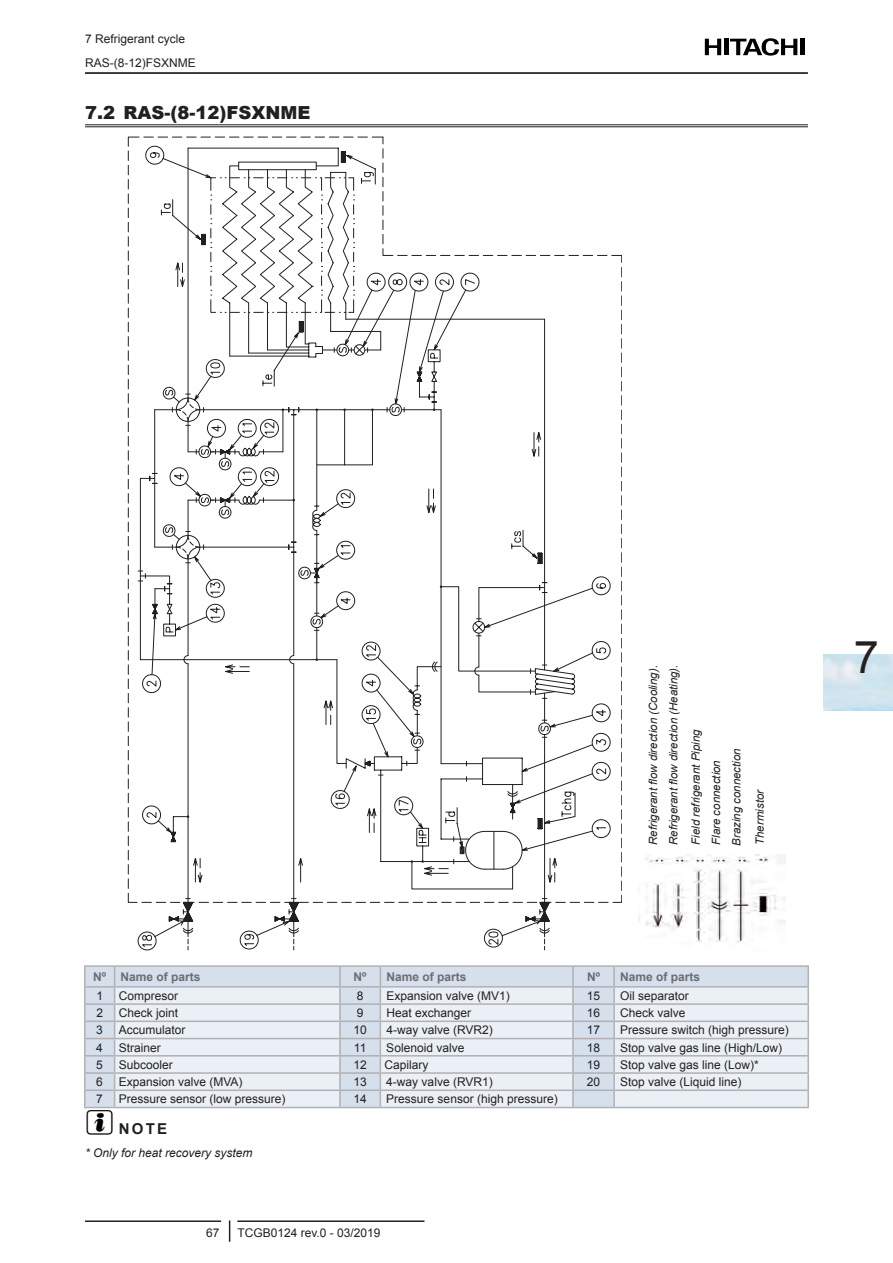
<style>
.page{position:relative;width:893px;height:1263px;background:#fff}
.page>*{position:absolute;margin:0;border:0;box-sizing:border-box;transform-origin:0 0}
.t1{font:45px "Arial";color:#231f20}
.t2{font:900 18px "Arial";color:#231f20}
.t3{font:700 15px "Arial";color:#231f20}
.TABLA_Interior_Izqui{font:12px/24px "Arial";color:#231f20}
.TABLA_Cabecera_Centr{font:700 12px "Arial";color:#6c6d70}
.TABLA_Interior_Centr{font:12px "Arial";color:#231f20}
.AVISOS_Texto{font:italic 12px "Arial";color:#231f20}
.t4{font:italic 11.4px/20.2px "Arial";color:#231f20}
.s1{font-family:"Hape Avisos";font-weight:400;font-size:30px;color:#000}
</style>
<div class="page">
<hr style="left:85px;top:72px;width:723px;height:2px;background:#000">
<hr style="left:801px;top:39px;width:4px;height:16px;background:#000">
<svg style="left:705px;top:39px;width:16px;height:16px"></svg>
<hr style="left:724px;top:39px;width:4px;height:16px;background:#000">
<svg style="left:730px;top:38px;width:67px;height:18px"></svg>
<hr style="left:85px;top:1220px;width:136px;height:2px;background:#231f20">
<hr style="left:237px;top:1220px;width:187px;height:2px;background:#231f20">
<svg style="left:229px;top:1220px;width:1px;height:22px"></svg>
<hr style="left:85px;top:124px;width:723px;height:1px;background:#231f20">
<hr style="left:85px;top:126px;width:723px;height:1px;background:#231f20">
<img style="left:639px;top:854px;width:147px;height:89px">
<svg style="left:138px;top:137px;width:484px;height:814px"></svg>
<svg style="left:147px;top:152px;width:328px;height:666px"></svg>
<svg style="left:175px;top:848px;width:382px;height:39px"></svg>
<svg style="left:161px;top:155px;width:414px;height:693px"></svg>
<div style="left:85px;top:967px;width:722px;height:140px;background:#d5e0ec"></div>
<svg style="left:115px;top:987px;width:692px;height:120px;background:#e6ecf2"></svg>
<hr style="left:340px;top:986px;width:40px;height:1px;background:#b2b0b2">
<hr style="left:573px;top:986px;width:41px;height:1px;background:#b2b0b2">
<hr style="left:84px;top:1003px;width:31px;height:2px;background:#b2b0b2">
<hr style="left:115px;top:1003px;width:225px;height:2px;background:#b2b0b2">
<hr style="left:340px;top:1003px;width:40px;height:2px;background:#b2b0b2">
<hr style="left:380px;top:1003px;width:193px;height:2px;background:#b2b0b2">
<hr style="left:573px;top:1003px;width:41px;height:2px;background:#b2b0b2">
<hr style="left:614px;top:1003px;width:195px;height:2px;background:#b2b0b2">
<hr style="left:84px;top:1020px;width:31px;height:2px;background:#b2b0b2">
<hr style="left:115px;top:1020px;width:225px;height:2px;background:#b2b0b2">
<hr style="left:340px;top:1020px;width:40px;height:2px;background:#b2b0b2">
<hr style="left:380px;top:1020px;width:193px;height:2px;background:#b2b0b2">
<hr style="left:573px;top:1020px;width:41px;height:2px;background:#b2b0b2">
<hr style="left:614px;top:1020px;width:195px;height:2px;background:#b2b0b2">
<hr style="left:84px;top:1038px;width:31px;height:1px;background:#b2b0b2">
<hr style="left:115px;top:1038px;width:225px;height:1px;background:#b2b0b2">
<hr style="left:340px;top:1038px;width:40px;height:1px;background:#b2b0b2">
<hr style="left:380px;top:1038px;width:193px;height:1px;background:#b2b0b2">
<hr style="left:84px;top:1055px;width:31px;height:1px;background:#b2b0b2">
<hr style="left:115px;top:1055px;width:225px;height:1px;background:#b2b0b2">
<hr style="left:340px;top:1055px;width:40px;height:1px;background:#b2b0b2">
<hr style="left:380px;top:1055px;width:193px;height:1px;background:#b2b0b2">
<hr style="left:573px;top:1055px;width:41px;height:1px;background:#b2b0b2">
<hr style="left:614px;top:1055px;width:195px;height:1px;background:#b2b0b2">
<hr style="left:84px;top:1072px;width:31px;height:2px;background:#b2b0b2">
<hr style="left:115px;top:1072px;width:225px;height:2px;background:#b2b0b2">
<hr style="left:340px;top:1072px;width:40px;height:2px;background:#b2b0b2">
<hr style="left:380px;top:1072px;width:193px;height:2px;background:#b2b0b2">
<hr style="left:84px;top:1089px;width:31px;height:2px;background:#b2b0b2">
<hr style="left:115px;top:1089px;width:225px;height:2px;background:#b2b0b2">
<hr style="left:340px;top:1089px;width:40px;height:2px;background:#b2b0b2">
<hr style="left:380px;top:1089px;width:193px;height:2px;background:#b2b0b2">
<hr style="left:573px;top:1089px;width:41px;height:2px;background:#b2b0b2">
<hr style="left:614px;top:1089px;width:195px;height:2px;background:#b2b0b2">
<hr style="left:84px;top:1107px;width:31px;height:1px;background:#b2b0b2">
<hr style="left:340px;top:1107px;width:40px;height:1px;background:#b2b0b2">
<hr style="left:573px;top:1107px;width:41px;height:1px;background:#b2b0b2">
<hr style="left:614px;top:1107px;width:195px;height:1px;background:#b2b0b2">
<hr style="left:115px;top:965px;width:225px;height:2px;background:#b2b0b2">
<hr style="left:380px;top:965px;width:193px;height:2px;background:#b2b0b2">
<hr style="left:614px;top:965px;width:195px;height:2px;background:#b2b0b2">
<hr style="left:84px;top:986px;width:31px;height:1px;background:#b2b0b2">
<hr style="left:84px;top:965px;width:31px;height:2px;background:#b2b0b2">
<svg style="left:84px;top:967px;width:1px;height:140px"></svg>
<hr style="left:340px;top:965px;width:40px;height:2px;background:#b2b0b2">
<hr style="left:573px;top:965px;width:41px;height:2px;background:#b2b0b2">
<hr style="left:115px;top:986px;width:225px;height:1px;background:#b2b0b2">
<hr style="left:380px;top:986px;width:193px;height:1px;background:#b2b0b2">
<svg style="left:114px;top:967px;width:1px;height:140px"></svg>
<svg style="left:339px;top:967px;width:2px;height:140px"></svg>
<hr style="left:115px;top:1107px;width:225px;height:1px;background:#b2b0b2">
<hr style="left:614px;top:986px;width:195px;height:1px;background:#b2b0b2">
<svg style="left:380px;top:967px;width:1px;height:140px"></svg>
<hr style="left:380px;top:1107px;width:193px;height:1px;background:#b2b0b2">
<hr style="left:573px;top:1038px;width:41px;height:1px;background:#b2b0b2">
<hr style="left:573px;top:1072px;width:41px;height:2px;background:#b2b0b2">
<svg style="left:572px;top:967px;width:2px;height:140px"></svg>
<hr style="left:614px;top:1038px;width:195px;height:1px;background:#b2b0b2">
<hr style="left:614px;top:1072px;width:195px;height:2px;background:#b2b0b2">
<svg style="left:613px;top:967px;width:2px;height:140px"></svg>
<svg style="left:807px;top:967px;width:2px;height:140px"></svg>
<p class="TABLA_Interior_Izqui" style="left:85px;top:27px;width:112px">7 Refrigerant cycle<br>RAS-(8-12)FSXNME</p>
<p class="t2" style="left:85px;top:100px;width:227px">7.2 RAS-(8-12)FSXNME</p>
<p class="t4" style="left:643px;top:845px;width:182px;rotate:-90deg">Refrigerant flow direction (Cooling).<br>Refrigerant flow direction (Heating).</p>
<p class="t4" style="left:686px;top:846px;width:118px;rotate:-90deg">Field refrigerant Piping<br>Flare connection<br>Brazing connection</p>
<p class="t4" style="left:750px;top:845px;width:57px;rotate:-90deg">Thermistor</p>
<p class="TABLA_Cabecera_Centr" style="left:93px;top:968px;width:15px">Nº</p>
<p class="TABLA_Cabecera_Centr" style="left:121px;top:968px;width:82px">Name of parts</p>
<p class="TABLA_Cabecera_Centr" style="left:354px;top:968px;width:15px">Nº</p>
<p class="TABLA_Cabecera_Centr" style="left:386px;top:968px;width:82px">Name of parts</p>
<p class="TABLA_Cabecera_Centr" style="left:587px;top:968px;width:15px">Nº</p>
<p class="TABLA_Cabecera_Centr" style="left:620px;top:968px;width:82px">Name of parts</p>
<p class="TABLA_Interior_Centr" style="left:96px;top:988px;width:8px">1</p>
<p class="TABLA_Interior_Izqui" style="left:119px;top:984px;width:61px">Compresor</p>
<p class="TABLA_Interior_Centr" style="left:357px;top:988px;width:8px">8</p>
<p class="TABLA_Interior_Izqui" style="left:386px;top:984px;width:125px">Expansion valve (MV1)</p>
<p class="TABLA_Interior_Centr" style="left:587px;top:988px;width:15px">15</p>
<p class="TABLA_Interior_Izqui" style="left:620px;top:984px;width:70px">Oil separator</p>
<p class="TABLA_Interior_Centr" style="left:96px;top:1005px;width:8px">2</p>
<p class="TABLA_Interior_Izqui" style="left:119px;top:1001px;width:61px">Check joint</p>
<p class="TABLA_Interior_Centr" style="left:357px;top:1005px;width:8px">9</p>
<p class="TABLA_Interior_Izqui" style="left:386px;top:1001px;width:86px">Heat exchanger</p>
<p class="TABLA_Interior_Centr" style="left:587px;top:1005px;width:15px">16</p>
<p class="TABLA_Interior_Izqui" style="left:620px;top:1001px;width:67px">Check valve</p>
<p class="TABLA_Interior_Centr" style="left:96px;top:1022px;width:8px">3</p>
<p class="TABLA_Interior_Izqui" style="left:119px;top:1018px;width:68px">Accumulator</p>
<p class="TABLA_Interior_Centr" style="left:353px;top:1022px;width:15px">10</p>
<p class="TABLA_Interior_Izqui" style="left:386px;top:1018px;width:108px">4-way valve (RVR2)</p>
<p class="TABLA_Interior_Centr" style="left:587px;top:1022px;width:15px">17</p>
<p class="TABLA_Interior_Izqui" style="left:620px;top:1018px;width:170px">Pressure switch (high pressure)</p>
<p class="TABLA_Interior_Centr" style="left:96px;top:1039px;width:8px">4</p>
<p class="TABLA_Interior_Izqui" style="left:119px;top:1035px;width:44px">Strainer</p>
<p class="TABLA_Interior_Centr" style="left:354px;top:1039px;width:14px">11</p>
<p class="TABLA_Interior_Izqui" style="left:386px;top:1035px;width:80px">Solenoid valve</p>
<p class="TABLA_Interior_Centr" style="left:587px;top:1039px;width:15px">18</p>
<p class="TABLA_Interior_Izqui" style="left:620px;top:1035px;width:164px">Stop valve gas line (High/Low)</p>
<p class="TABLA_Interior_Centr" style="left:96px;top:1057px;width:8px">5</p>
<p class="TABLA_Interior_Izqui" style="left:119px;top:1053px;width:56px">Subcooler</p>
<p class="TABLA_Interior_Centr" style="left:353px;top:1057px;width:15px">12</p>
<p class="TABLA_Interior_Izqui" style="left:385px;top:1053px;width:46px">Capilary</p>
<p class="TABLA_Interior_Centr" style="left:587px;top:1057px;width:15px">19</p>
<p class="TABLA_Interior_Izqui" style="left:620px;top:1053px;width:140px">Stop valve gas line (Low)*</p>
<p class="TABLA_Interior_Centr" style="left:96px;top:1074px;width:8px">6</p>
<p class="TABLA_Interior_Izqui" style="left:119px;top:1070px;width:125px">Expansion valve (MVA)</p>
<p class="TABLA_Interior_Centr" style="left:353px;top:1074px;width:15px">13</p>
<p class="TABLA_Interior_Izqui" style="left:386px;top:1070px;width:108px">4-way valve (RVR1)</p>
<p class="TABLA_Interior_Centr" style="left:587px;top:1074px;width:15px">20</p>
<p class="TABLA_Interior_Izqui" style="left:620px;top:1070px;width:123px">Stop valve (Liquid line)</p>
<p class="TABLA_Interior_Centr" style="left:96px;top:1091px;width:8px">7</p>
<p class="TABLA_Interior_Izqui" style="left:119px;top:1087px;width:168px">Pressure sensor (low pressure)</p>
<p class="TABLA_Interior_Centr" style="left:353px;top:1091px;width:15px">14</p>
<p class="TABLA_Interior_Izqui" style="left:386px;top:1087px;width:173px">Pressure sensor (high pressure)</p>
<p class="t3" style="left:85px;top:1119px;width:84px"><span class="s1">?</span>NOTE</p>
<p class="AVISOS_Texto" style="left:85px;top:1145px;width:169px">* Only for heat recovery system</p>
<p class="TABLA_Interior_Izqui" style="left:206px;top:1221px;width:15px">67</p>
<p class="TABLA_Interior_Izqui" style="left:237px;top:1221px;width:145px">TCGB0124 rev.0 - 03/2019</p>
<h1 class="t1" style="left:854px;top:628px;width:27px">7</h1>
</div>
